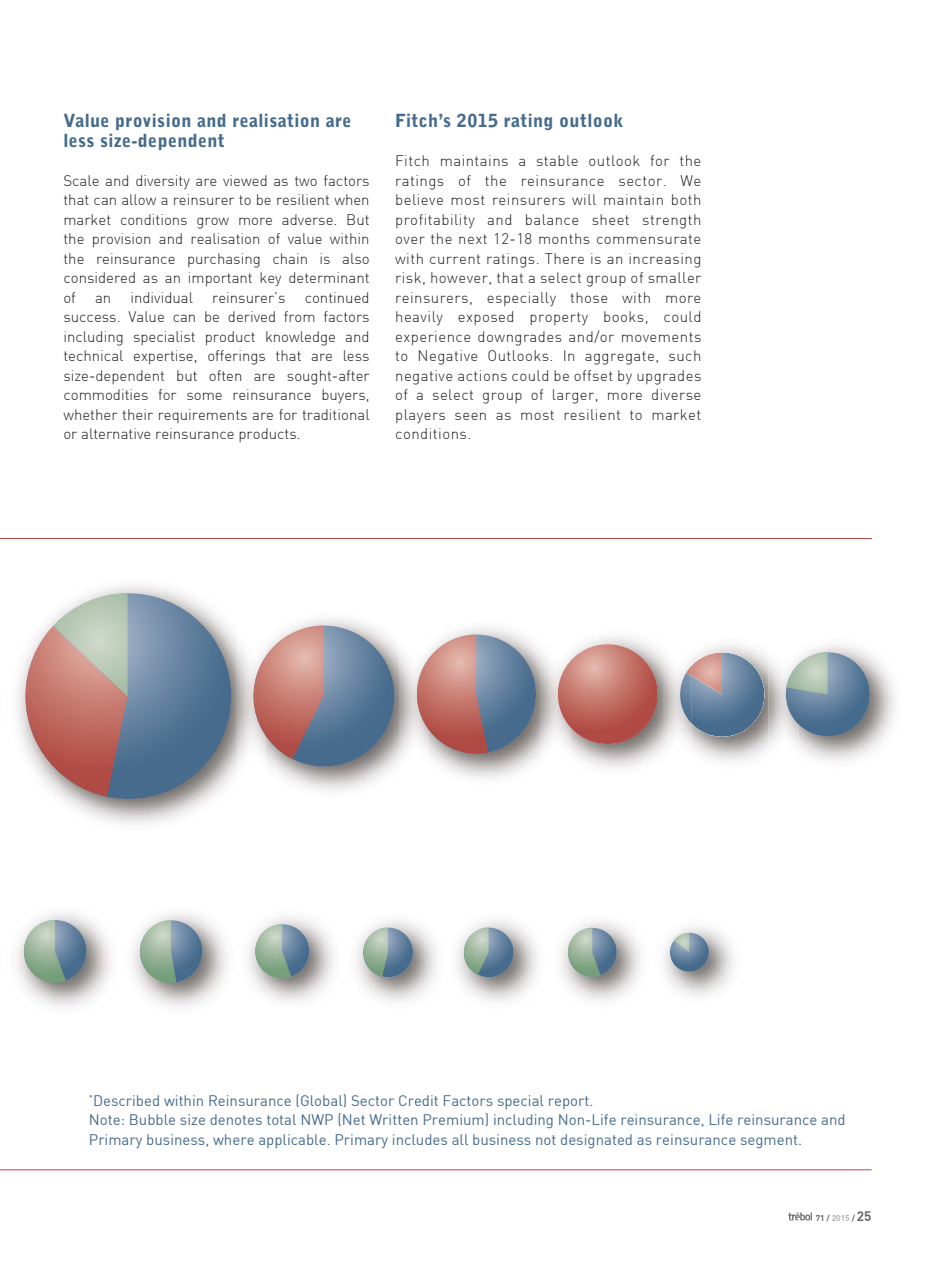
<style>
.page{position:relative;width:935px;height:1263px;background:#fff}
.page>*{position:absolute;margin:0;border:0;box-sizing:border-box;transform-origin:0 0}
.t1{font:900 18px/19.5px "Bell Gothic Std";letter-spacing:.02em;color:#466b8c}
.t2{font:300 15px/19.5px "DIN";color:#231f20;text-align:justify}
.t3{font:15px/19.5px "DIN";color:#466b8c}
.t4{font:700 8.25px "DIN";color:#67686b}
.s1{color:#aeb0b3}
.s2{font-size:13.5px}
</style>
<div class="page">
<svg style="left:788px;top:1212px;width:24px;height:8px"></svg>
<img style="left:17px;top:913px;width:94px;height:94px">
<svg style="left:24px;top:919px;width:63px;height:63px"></svg>
<svg style="left:24px;top:919px;width:42px;height:63px"></svg>
<img style="left:248px;top:917px;width:86px;height:85px">
<svg style="left:255px;top:924px;width:54px;height:54px"></svg>
<svg style="left:255px;top:924px;width:36px;height:54px"></svg>
<img style="left:561px;top:921px;width:80px;height:80px">
<svg style="left:568px;top:927px;width:49px;height:49px"></svg>
<svg style="left:568px;top:927px;width:33px;height:49px"></svg>
<img style="left:133px;top:913px;width:94px;height:94px">
<svg style="left:140px;top:920px;width:63px;height:62px"></svg>
<svg style="left:140px;top:920px;width:36px;height:62px"></svg>
<img style="left:356px;top:920px;width:182px;height:82px">
<svg style="left:363px;top:927px;width:50px;height:50px"></svg>
<svg style="left:363px;top:927px;width:25px;height:49px"></svg>
<img style="left:447px;top:920px;width:1px;height:82px">
<svg style="left:464px;top:927px;width:49px;height:50px"></svg>
<svg style="left:464px;top:927px;width:24px;height:47px"></svg>
<img style="left:663px;top:926px;width:71px;height:70px">
<svg style="left:670px;top:932px;width:39px;height:39px"></svg>
<svg style="left:673px;top:932px;width:16px;height:20px"></svg>
<img style="left:17px;top:585px;width:219px;height:239px">
<svg style="left:26px;top:593px;width:205px;height:205px"></svg>
<svg style="left:26px;top:593px;width:102px;height:203px"></svg>
<img style="left:236px;top:618px;width:164px;height:173px">
<svg style="left:253px;top:625px;width:141px;height:141px"></svg>
<svg style="left:253px;top:625px;width:71px;height:134px"></svg>
<img style="left:400px;top:627px;width:141px;height:152px">
<svg style="left:417px;top:634px;width:119px;height:119px"></svg>
<svg style="left:417px;top:634px;width:71px;height:119px"></svg>
<img style="left:692px;top:645px;width:76px;height:117px">
<img style="left:541px;top:636px;width:151px;height:133px">
<img style="left:680px;top:665px;width:6px;height:7px">
<img style="left:680px;top:672px;width:6px;height:51px">
<svg style="left:686px;top:652px;width:78px;height:84px"></svg>
<svg style="left:558px;top:644px;width:99px;height:99px"></svg>
<img style="left:798px;top:645px;width:97px;height:117px">
<img style="left:768px;top:660px;width:30px;height:87px">
<svg style="left:786px;top:652px;width:84px;height:84px"></svg>
<svg style="left:786px;top:652px;width:41px;height:42px"></svg>
<hr style="left:0;top:1169px;width:871px;height:1px;background:#af4a45">
<hr style="left:0;top:538px;width:871px;height:1px;background:#af4a45">
<p class="t1" style="left:63px;top:112px;width:290px">Value provision and realisation are less size-dependent</p>
<p class="t2" style="left:63px;top:171px;width:308px">Scale and diversity are viewed as two factors that can allow a reinsurer to be resilient when market conditions grow more adverse. But the provision and realisation of value within the reinsurance purchasing chain is also considered as an important key determinant of</p>
<p class="t2" style="left:63px;top:288px;width:308px;text-indent:241px">continued success. Value can be derived from factors including specialist product knowledge and technical expertise, offerings that are less size-dependent but often are sought-after commodities for some reinsurance buyers, whether their requirements are for traditional or alternative reinsurance products.</p>
<p class="t2" style="left:95px;top:288px;width:18px">an</p>
<p class="t2" style="left:130px;top:288px;width:64px">individual</p>
<p class="t2" style="left:212px;top:288px;width:75px">reinsurer’s</p>
<p class="t1" style="left:395px;top:112px;width:230px">Fitch’s 2015 rating outlook</p>
<p class="t2" style="left:395px;top:151px;width:308px">Fitch maintains a stable outlook for the ratings of the reinsurance sector. We believe most reinsurers will maintain both profitability and balance sheet strength over the next 12-18 months commensurate with current ratings. There is an increasing risk, however, that a select group of smaller reinsurers, especially those with more heavily exposed property books, could experience downgrades and/or movements to Negative Outlooks. In aggregate, such negative actions could be offset by upgrades of a select group of larger, more diverse players seen as most resilient to market conditions.</p>
<p class="t3" style="left:89px;top:1089px;width:758px"><sup>*</sup>Described within Reinsurance (Global) Sector Credit Factors special report.<br>Note: Bubble size denotes total NWP (Net Written Premium) including Non-Life reinsurance, Life reinsurance and<br>Primary business, where applicable. Primary includes all business not designated as reinsurance segment.</p>
<p class="t4" style="left:815px;top:1211px;width:57px">71 / <span class="s1">2015</span> / <span class="s2">25</span></p>
</div>
